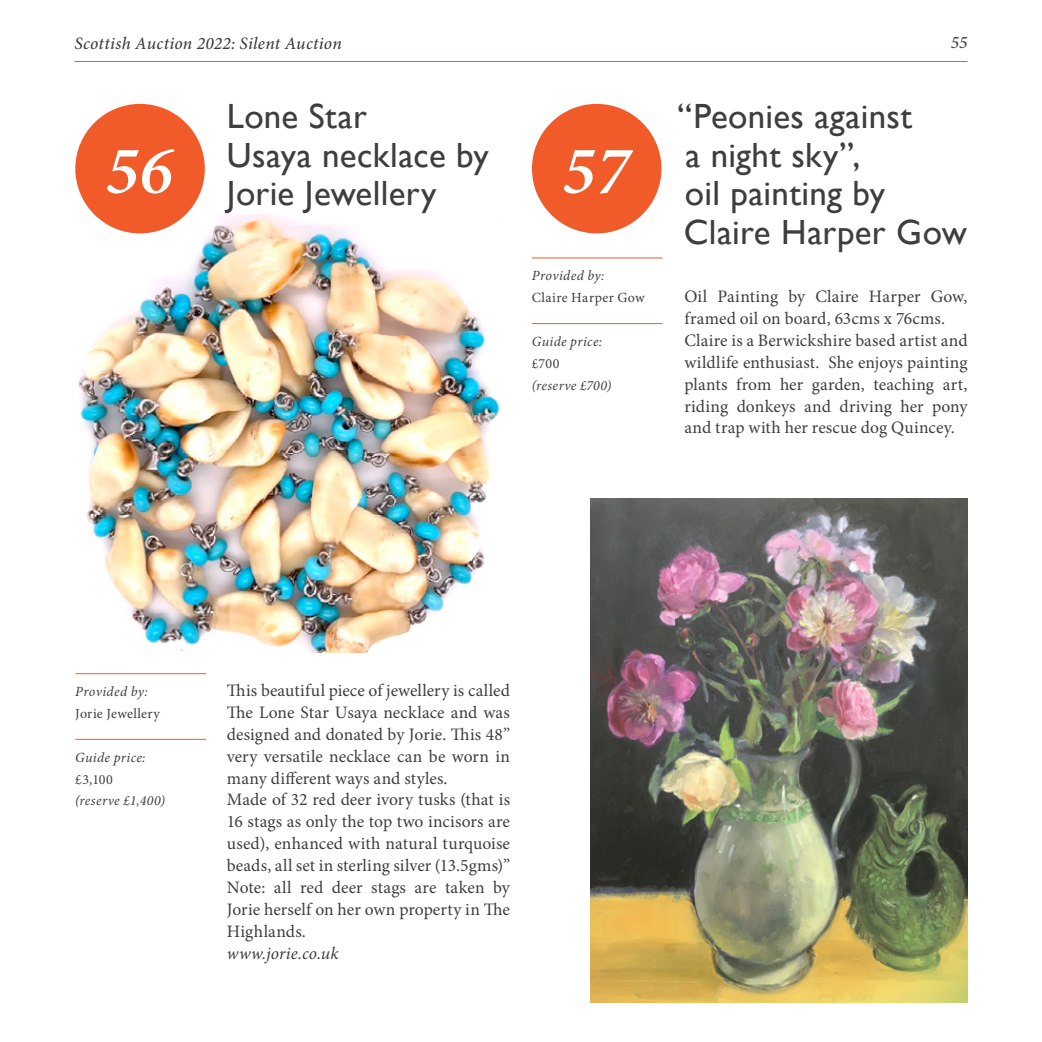
<style>
.page{position:relative;width:1042px;height:1042px;background:#fff}
.page>*{position:absolute;margin:0;border:0;box-sizing:border-box;transform-origin:0 0}
.t1{font:italic 600 68.25px "Minion Pro";color:#fff}
.t2{font:35px/38.5px "Gill Sans";letter-spacing:.01em;color:#3e3e3f}
.Body_text{font:17.5px/21.9px "Minion Pro";letter-spacing:.005em;color:#3e3e3f;text-align:justify}
.t3{font:italic 500 17.5px "Minion Pro";letter-spacing:.015em;color:#3e3e3f}
.Body_text-2{font:italic 17.5px "Minion Pro";letter-spacing:.005em;color:#3e3e3f}
.Art_data{font:italic 14px "Minion Pro";letter-spacing:.025em;color:#3e3e3f}
.Body_text_NON_JUSTIF{font:14px "Minion Pro";letter-spacing:.02em;color:#3e3e3f}
.Body_text_NON_JUSTIF-2{font:italic 14px "Minion Pro";letter-spacing:.03em;color:#3e3e3f}
</style>
<div class="page">
<img style="left:78px;top:215px;width:422px;height:437px">
<img style="left:590px;top:499px;width:377px;height:503px">
<div style="left:75px;top:104px;width:130px;height:129px;background:#f15b2a;border-radius:50%"></div>
<div style="left:532px;top:104px;width:129px;height:129px;background:#f15b2a;border-radius:50%"></div>
<hr style="left:75px;top:673px;width:131px;height:1px;background:#f15b2a">
<hr style="left:532px;top:257px;width:130px;height:1px;background:#f15b2a">
<hr style="left:75px;top:739px;width:131px;height:1px;background:#f15b2a">
<hr style="left:532px;top:323px;width:130px;height:1px;background:#f15b2a">
<hr style="left:74px;top:61px;width:893px;height:1px;background:#f15b2a">
<p class="t3" style="left:74px;top:32px;width:269px">Scottish Auction 2022: Silent Auction</p>
<p class="t3" style="left:951px;top:31px;width:18px">55</p>
<p class="t2" style="left:227px;top:97px;width:141px">Lone Star</p>
<p class="t2" style="left:227px;top:135px;width:263px">Usaya necklace by<br>Jorie Jewellery</p>
<p class="t1" style="left:106px;top:123px;width:68px">56</p>
<p class="t1" style="left:562px;top:123px;width:68px">57</p>
<p class="Art_data" style="left:532px;top:266px;width:74px">Provided by:</p>
<p class="Body_text_NON_JUSTIF" style="left:532px;top:288px;width:114px">Claire Harper Gow</p>
<p class="Art_data" style="left:532px;top:332px;width:72px">Guide price:</p>
<p class="Body_text_NON_JUSTIF" style="left:532px;top:354px;width:29px">£700</p>
<p class="Body_text_NON_JUSTIF-2" style="left:532px;top:376px;width:81px">(reserve £700)</p>
<p class="t2" style="left:677px;top:97px;width:291px">“Peonies against<br>a night sky”,<br>oil painting by<br>Claire Harper Gow</p>
<p class="Body_text" style="left:684px;top:286px;width:285px">Oil Painting by Claire Harper Gow, framed oil on board, 63cms x 76cms.</p>
<p class="Body_text" style="left:684px;top:329px;width:285px">Claire is a Berwickshire based artist and wildlife enthusiast. She enjoys painting plants from her garden, teaching art, riding donkeys and driving her pony and trap with her rescue dog Quincey.</p>
<p class="Art_data" style="left:75px;top:682px;width:74px">Provided by:</p>
<p class="Body_text_NON_JUSTIF" style="left:75px;top:704px;width:86px">Jorie Jewellery</p>
<p class="Art_data" style="left:75px;top:747px;width:72px">Guide price:</p>
<p class="Body_text_NON_JUSTIF" style="left:75px;top:769px;width:39px">£3,100</p>
<p class="Body_text_NON_JUSTIF-2" style="left:75px;top:791px;width:91px">(reserve £1,400)</p>
<p class="Body_text" style="left:227px;top:679px;width:285px">This beautiful piece of jewellery is called The Lone Star Usaya necklace and was designed and donated by Jorie. This 48” very versatile necklace can be worn in many different ways and styles.</p>
<p class="Body_text" style="left:227px;top:789px;width:285px">Made of 32 red deer ivory tusks (that is 16 stags as only the top two incisors are used), enhanced with natural turquoise beads, all set in sterling silver (13.5gms)”</p>
<p class="Body_text" style="left:227px;top:876px;width:285px">Note: all red deer stags are taken by Jorie herself on her own property in The Highlands.</p>
<p class="Body_text-2" style="left:227px;top:941px;width:113px">www.jorie.co.uk</p>
</div>
